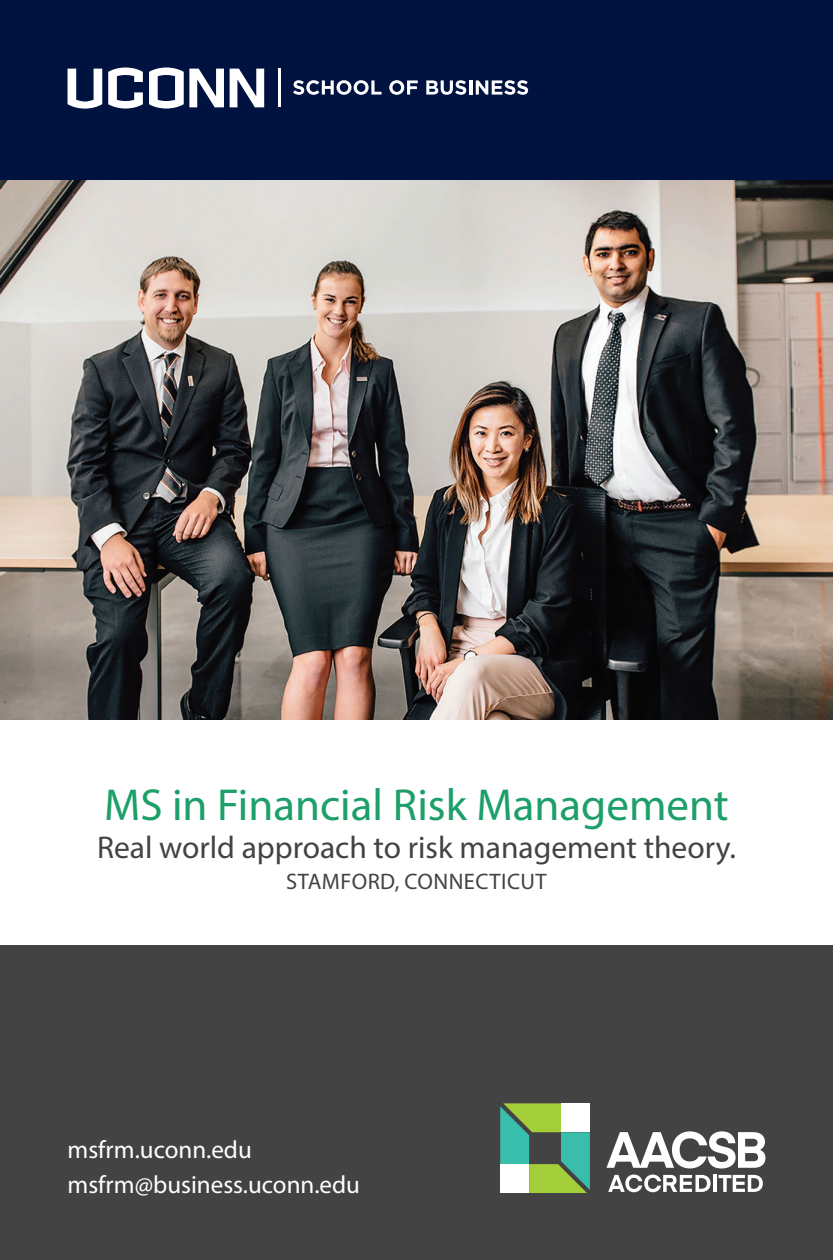
<style>
.page{position:relative;width:833px;height:1260px;background:#fff}
.page>*{position:absolute;margin:0;border:0;box-sizing:border-box;transform-origin:0 0}
.t1{font:45px "Myriad Pro";color:#1d9f69}
.t2{font:31.5px "Myriad Pro";color:#434343}
.t3{font:25px "Myriad Pro";color:#fff}
.t4{font:22.5px "Myriad Pro";letter-spacing:.02em;color:#434343}
</style>
<div class="page">
<div style="left:0;top:945px;width:832px;height:315px;background:#434343"></div>
<div style="left:0;top:0;width:832px;height:180px;background:#001340"></div>
<svg style="left:293px;top:80px;width:88px;height:15px"></svg>
<svg style="left:389px;top:80px;width:29px;height:15px"></svg>
<svg style="left:426px;top:80px;width:40px;height:15px"></svg>
<hr style="left:469px;top:80px;width:3px;height:15px;background:#fff">
<svg style="left:476px;top:80px;width:52px;height:15px"></svg>
<svg style="left:68px;top:69px;width:34px;height:40px"></svg>
<svg style="left:108px;top:68px;width:35px;height:41px"></svg>
<svg style="left:149px;top:68px;width:115px;height:41px"></svg>
<hr style="left:278px;top:69px;width:3px;height:38px;background:#fff">
<svg style="left:608px;top:1175px;width:102px;height:17px"></svg>
<svg style="left:713px;top:1175px;width:3px;height:17px"></svg>
<svg style="left:718px;top:1175px;width:44px;height:17px"></svg>
<svg style="left:500px;top:1103px;width:90px;height:90px"></svg>
<div style="left:500px;top:1164px;width:29px;height:29px;background:#fff"></div>
<svg style="left:606px;top:1131px;width:159px;height:38px"></svg>
<img style="left:0;top:180px;width:832px;height:540px">
<p class="t1" style="left:104px;top:777px;width:626px">MS in Financial Risk Management</p>
<p class="t2" style="left:97px;top:828px;width:640px">Real world approach to risk management theory.</p>
<p class="t4" style="left:286px;top:868px;width:262px">STAMFORD, CONNECTICUT</p>
<p class="t3" style="left:68px;top:1134px;width:186px">msfrm.uconn.edu</p>
<p class="t3" style="left:68px;top:1169px;width:294px">msfrm@business.uconn.edu</p>
</div>
